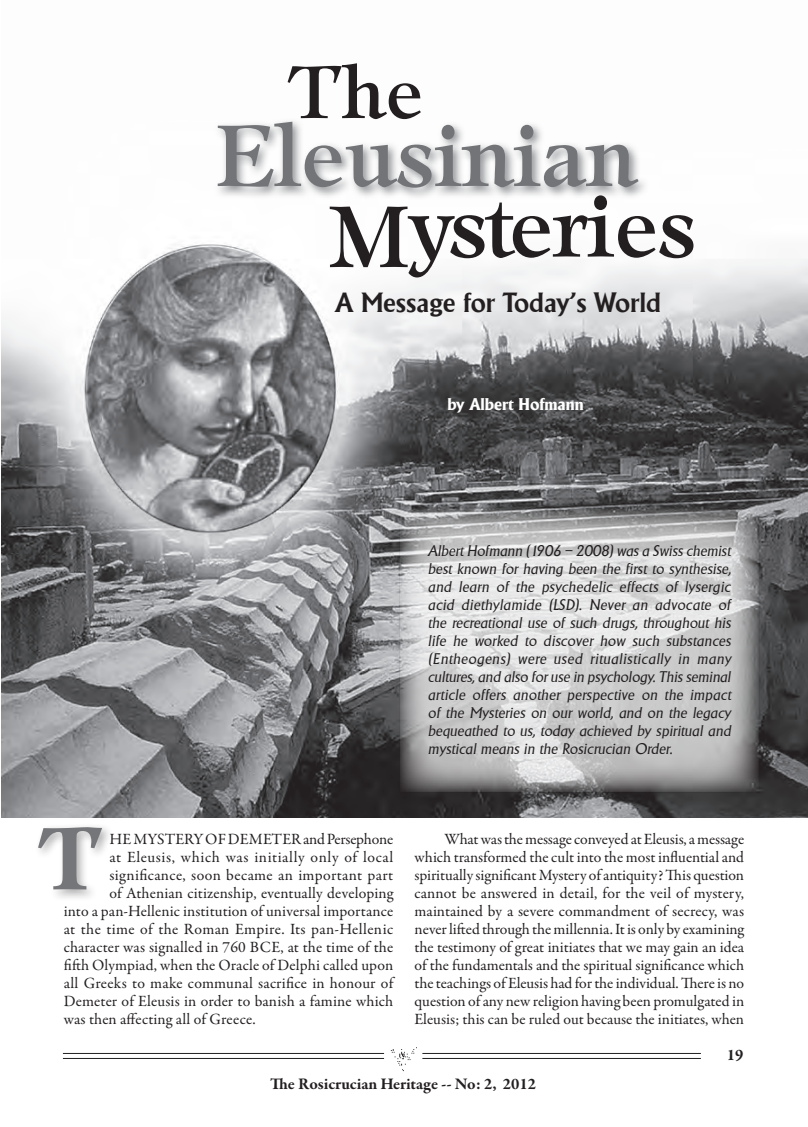
<style>
.page{position:relative;width:808px;height:1127px;background:#fff}
.page>*{position:absolute;margin:0;border:0;box-sizing:border-box;transform-origin:0 0}
.t1{font:84px "Leamington Serial";color:#727477}
.t2{font:84px "Leamington Serial";color:#231f20}
.t3{font:700 84px "Leamington Serial";color:#757679}
.t4{font:72px "Leamington Serial";color:#231f20}
.t5{font:700 27px "Adelon Serial";color:#231f20}
.t6{font:700 16.5px "Garamond Premr Pro";color:#231f20}
.t7{font:16.5px "Adelon Serial Xbold";color:#fff}
.t8{font:15.75px/18px "Garamond Premr Pro";letter-spacing:.01em;color:#231f20;text-align:justify}
.t9{font:15.75px "Garamond Premr Pro";letter-spacing:.035em;color:#231f20}
.t10{font:italic 15px/18px "Adelon Serial";color:#231f20;text-align:justify}
</style>
<div class="page">
<img style="left:390px;top:1047px;width:27px;height:24px">
<hr style="left:63px;top:1053px;width:321px;height:1px;background:#231f20">
<hr style="left:63px;top:1058px;width:321px;height:1px;background:#231f20">
<hr style="left:422px;top:1053px;width:279px;height:1px;background:#231f20">
<hr style="left:422px;top:1058px;width:279px;height:1px;background:#231f20">
<img style="left:1px;top:244px;width:807px;height:573px">
<svg style="left:401px;top:509px;width:357px;height:282px;background:#c5c5c6"></svg>
<div style="left:399px;top:507px;width:361px;height:286px;border:1px solid #231f20"></div>
<div style="left:34px;top:823px;width:79px;height:78px;background:#231f20;opacity:.35"></div>
<svg style="left:218px;top:121px;width:427px;height:77px"></svg>
<h2 class="t4" style="left:289px;top:33px;width:135px">The</h2>
<h1 class="t1" style="left:216px;top:87px;width:423px">Eleusinian</h1>
<h1 class="t2" style="left:331px;top:157px;width:367px">Mysteries</h1>
<h3 class="t5" style="left:335px;top:282px;width:327px">A Message for Today’s World</h3>
<p class="t7" style="left:447px;top:391px;width:138px">by Albert Hofmann</p>
<p class="t10" style="left:428px;top:540px;width:305px">Albert Hofmann (1906 – 2008) was a Swiss chemist best known for having been the first to synthesise, and learn of the psychedelic effects of lysergic acid diethylamide (LSD). Never an advocate of the recreational use of such drugs, throughout his life he worked to discover how such substances (Entheogens) were used ritualistically in many cultures, and also for use in psychology. This seminal article offers another perspective on the impact of the Mysteries on our world, and on the legacy bequeathed to us, today achieved by spiritual and mystical means in the Rosicrucian Order.</p>
<h1 class="t3" style="left:40px;top:791px;width:63px">T</h1>
<p class="t8" style="left:110px;top:830px;width:41px">he Mystery</p>
<p class="t8" style="left:205px;top:830px;width:38px">of Demeter</p>
<p class="t8" style="left:303px;top:830px;width:92px">and Persephone</p>
<p class="t9" style="left:110px;top:847px;width:285px">at Eleusis, which was initially only of local</p>
<p class="t8" style="left:110px;top:866px;width:285px">significance, soon became an important part</p>
<p class="t8" style="left:110px;top:884px;width:285px">of Athenian citizenship, eventually developing</p>
<p class="t8" style="left:64px;top:902px;width:331px">into a pan-Hellenic institution of universal importance</p>
<p class="t8" style="left:64px;top:920px;width:331px">at the time of the Roman Empire. Its pan-Hellenic</p>
<p class="t8" style="left:64px;top:938px;width:331px">character was signalled in 760 BCE, at the time of the</p>
<p class="t8" style="left:64px;top:956px;width:331px">fifth Olympiad, when the Oracle of Delphi called upon</p>
<p class="t8" style="left:64px;top:974px;width:331px">all Greeks to make communal sacrifice in honour of</p>
<p class="t8" style="left:64px;top:992px;width:331px">Demeter of Eleusis in order to banish a famine which</p>
<p class="t8" style="left:64px;top:1010px;width:193px">was then affecting all of Greece.</p>
<p class="t8" style="left:415px;top:830px;width:331px;text-indent:30px">What was the message conveyed at Eleusis, a message which transformed the cult into the most influential and spiritually significant Mystery of antiquity? This question cannot be answered in detail, for the veil of mystery, maintained by a severe commandment of secrecy, was never lifted through the millennia. It is only by examining the testimony of great initiates that we may gain an idea of the fundamentals and the spiritual significance which the teachings of Eleusis had for the individual. There is no question of any new religion having been promulgated in Eleusis; this can be ruled out because the initiates, when</p>
<p class="t6" style="left:727px;top:1045px;width:18px">19</p>
<p class="t6" style="left:270px;top:1073px;width:267px">The Rosicrucian Heritage -- No: 2, 2012</p>
</div>
